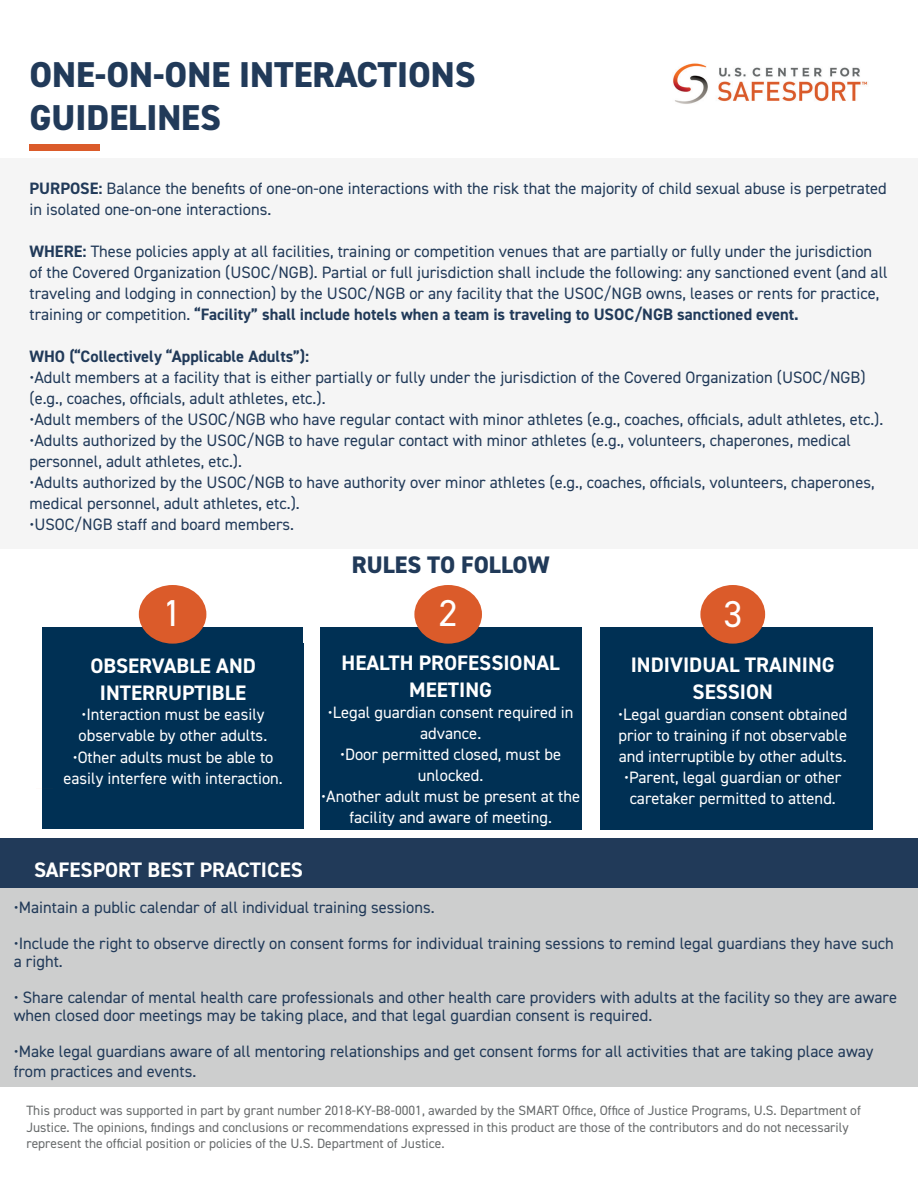
<style>
.page{position:relative;width:918px;height:1188px;background:#fff}
.page>*{position:absolute;margin:0;border:0;box-sizing:border-box;transform-origin:0 0}
.t1{font:37.5px "DIN2014";color:#fff}
.t2{font:800 36px "DIN2014";color:#213a59}
.t3{font:800 24px "DIN2014";color:#213a59}
.t4{font:700 21px "DIN2014";color:#fff}
.t5{font:16.5px/21px "DIN2014";color:#213a59}
.t6{font:16.5px/21px "DIN2014";color:#fff;text-align:center}
.t7{font:700 16.5px "DIN2014";color:#213a59}
.t8{font:13.5px "DIN2014";color:#686b6c}
.s1{font-weight:700}
</style>
<div class="page">
<div style="left:0;top:838px;width:918px;height:248px;background:#cdcece"></div>
<div style="left:0;top:158px;width:918px;height:391px;background:#f5f5f5"></div>
<div style="left:29px;top:144px;width:71px;height:7px;background:#db5b2a"></div>
<div style="left:42px;top:627px;width:261px;height:189px;background:#003054"></div>
<div style="left:42px;top:644px;width:262px;height:185px;background:#003054"></div>
<img style="left:673px;top:63px;width:195px;height:41px">
<div style="left:0;top:838px;width:918px;height:50px;background:#213a59"></div>
<div style="left:320px;top:627px;width:262px;height:202px;background:#003054"></div>
<div style="left:414px;top:585px;width:68px;height:59px;background:#db5b2a;border-radius:50%"></div>
<div style="left:601px;top:627px;width:272px;height:202px;background:#003054"></div>
<div style="left:700px;top:585px;width:65px;height:59px;background:#db5b2a;border-radius:50%"></div>
<div style="left:139px;top:585px;width:67px;height:59px;background:#db5b2a;border-radius:50%"></div>
<p class="t2" style="left:29px;top:51px;width:448px">ONE-ON-ONE INTERACTIONS</p>
<p class="t2" style="left:29px;top:94px;width:193px">GUIDELINES</p>
<p class="t5" style="left:29px;top:178px;width:859px"><span class="s1">PURPOSE:</span> Balance the benefits of one-on-one interactions with the risk that the majority of child sexual abuse is perpetrated in isolated one-on-one interactions.</p>
<p class="t5" style="left:29px;top:241px;width:860px"><span class="s1">WHERE:</span> These policies apply at all facilities, training or competition venues that are partially or fully under the jurisdiction of the Covered Organization (USOC/NGB). Partial or full jurisdiction shall include the following: any sanctioned event (and all traveling and lodging in connection) by the USOC/NGB or any facility that the USOC/NGB owns, leases or rents for practice, training or competition. <span class="s1">“Facility” shall include hotels when a team is traveling to USOC/NGB sanctioned event.</span></p>
<p class="t7" style="left:29px;top:346px;width:281px">WHO (“Collectively “Applicable Adults”):</p>
<p class="t5" style="left:29px;top:367px;width:838px">•Adult members at a facility that is either partially or fully under the jurisdiction of the Covered Organization (USOC/NGB) (e.g., coaches, officials, adult athletes, etc.).</p>
<p class="t5" style="left:29px;top:409px;width:855px">•Adult members of the USOC/NGB who have regular contact with minor athletes (e.g., coaches, officials, adult athletes, etc.).</p>
<p class="t5" style="left:29px;top:430px;width:823px">•Adults authorized by the USOC/NGB to have regular contact with minor athletes (e.g., volunteers, chaperones, medical</p>
<p class="t5" style="left:29px;top:451px;width:214px">personnel, adult athletes, etc.).</p>
<p class="t5" style="left:29px;top:472px;width:847px">•Adults authorized by the USOC/NGB to have authority over minor athletes (e.g., coaches, officials, volunteers, chaperones, medical personnel, adult athletes, etc.).</p>
<p class="t5" style="left:29px;top:514px;width:266px">•USOC/NGB staff and board members.</p>
<p class="t3" style="left:352px;top:548px;width:199px">RULES TO FOLLOW</p>
<p class="t1" style="left:163px;top:590px;width:20px">1</p>
<p class="t4" style="left:90px;top:652px;width:167px">OBSERVABLE AND</p>
<p class="t4" style="left:100px;top:679px;width:148px">INTERRUPTIBLE</p>
<p class="t6" style="left:79px;top:704px;width:190px;text-align:left">•Interaction must be easily observable by other adults.</p>
<p class="t6" style="left:73px;top:747px;width:202px">•Other adults must be able to</p>
<p class="t6" style="left:63px;top:768px;width:221px">easily interfere with interaction.</p>
<p class="t4" style="left:34px;top:856px;width:270px">SAFESPORT BEST PRACTICES</p>
<p class="t1" style="left:439px;top:590px;width:20px">2</p>
<p class="t1" style="left:723px;top:591px;width:20px">3</p>
<p class="t4" style="left:342px;top:648px;width:220px">HEALTH PROFESSIONAL</p>
<p class="t4" style="left:409px;top:675px;width:84px">MEETING</p>
<p class="t6" style="left:328px;top:701px;width:247px">•Legal guardian consent required in advance.</p>
<p class="t6" style="left:340px;top:743px;width:223px">•Door permitted closed, must be unlocked.</p>
<p class="t6" style="left:321px;top:785px;width:261px">•Another adult must be present at the facility and aware of meeting.</p>
<p class="t4" style="left:631px;top:650px;width:206px">INDIVIDUAL TRAINING</p>
<p class="t4" style="left:693px;top:677px;width:82px">SESSION</p>
<p class="t6" style="left:618px;top:703px;width:231px;text-align:justify">•Legal guardian consent obtained prior to training if not observable and interruptible by other adults.</p>
<p class="t6" style="left:624px;top:766px;width:219px">•Parent, legal guardian or other</p>
<p class="t6" style="left:630px;top:787px;width:208px">caretaker permitted to attend.</p>
<p class="t5" style="left:14px;top:897px;width:422px">•Maintain a public calendar of all individual training sessions.</p>
<p class="t5" style="left:14px;top:934px;width:882px;line-height:18px">•Include the right to observe directly on consent forms for individual training sessions to remind legal guardians they have such a right.</p>
<p class="t5" style="left:14px;top:988px;width:885px;line-height:18px">• Share calendar of mental health care professionals and other health care providers with adults at the facility so they are aware when closed door meetings may be taking place, and that legal guardian consent is required.</p>
<p class="t5" style="left:14px;top:1041px;width:861px;line-height:19.8px">•Make legal guardians aware of all mentoring relationships and get consent forms for all activities that are taking place away from practices and events.</p>
<p class="t8" style="left:26px;top:1102px;width:836px">This product was supported in part by grant number 2018-KY-B8-0001, awarded by the SMART Office, Office of Justice Programs, U.S. Department of</p>
<p class="t8" style="left:26px;top:1119px;width:824px">Justice. The opinions, findings and conclusions or recommendations expressed in this product are those of the contributors and do not necessarily</p>
<p class="t8" style="left:26px;top:1135px;width:420px">represent the official position or policies of the U.S. Department of Justice.</p>
</div>
